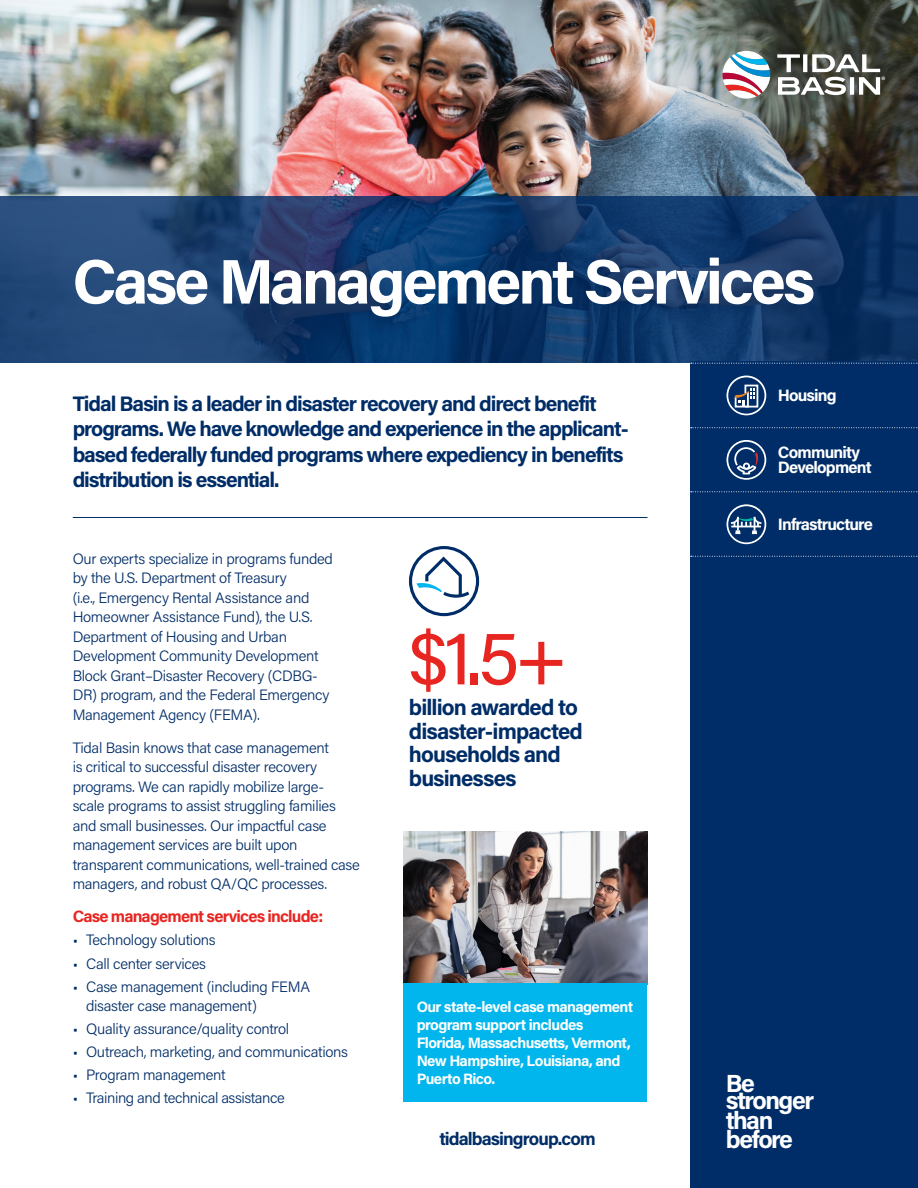
<style>
.page{position:relative;width:918px;height:1188px;background:#fff}
.page>*{position:absolute;margin:0;border:0;box-sizing:border-box;transform-origin:0 0}
.t1{font:76.5px "Acumin Pro";color:#e72621}
.t2{font:700 63px "Acumin Pro";letter-spacing:-.05em;color:#fff}
.t3{font:700 24.75px/18.5px "Acumin Pro";letter-spacing:-.06em;color:#fff}
.t4{font:700 22.2px/23.4px "Acumin Pro";letter-spacing:-.04em;color:#002d67}
.t5{font:700 21px/25.5px "Acumin Pro";letter-spacing:-.05em;color:#002d67}
.t6{font:700 18px "Acumin Pro";letter-spacing:-.05em;color:#002d67}
.t7{font:700 16.5px/15px "Acumin Pro";letter-spacing:-.05em;color:#fff}
.t8{font:700 16.5px "Acumin Pro";letter-spacing:-.05em;color:#e72621}
.t9{font:300 15px/19.5px "Acumin Pro";letter-spacing:-.02em;color:#002d67}
.t10{font:700 15px/18px "Acumin Pro";letter-spacing:-.04em;color:#fff}
.t11{font:10.5px "Acumin Pro";color:#fff}
</style>
<div class="page">
<img style="left:403px;top:832px;width:244px;height:151px">
<div style="left:403px;top:983px;width:244px;height:119px;background:#00b6ed"></div>
<img style="left:0;top:0;width:634px;height:196px">
<img style="left:634px;top:0;width:284px;height:196px">
<hr style="left:73px;top:517px;width:575px;height:1px;background:#002d67">
<div style="left:691px;top:362px;width:227px;height:826px;background:#002d67"></div>
<svg style="left:0;top:196px;width:918px;height:166px;background:#163c6c"></svg>
<svg style="left:777px;top:54px;width:103px;height:41px"></svg>
<svg style="left:723px;top:51px;width:47px;height:48px"></svg>
<svg style="left:409px;top:546px;width:70px;height:70px"></svg>
<svg style="left:691px;top:362px;width:227px;height:2px"></svg>
<svg style="left:726px;top:376px;width:40px;height:39px"></svg>
<svg style="left:691px;top:427px;width:227px;height:1px"></svg>
<svg style="left:691px;top:491px;width:227px;height:1px"></svg>
<svg style="left:691px;top:556px;width:227px;height:1px"></svg>
<svg style="left:726px;top:440px;width:40px;height:40px"></svg>
<svg style="left:726px;top:504px;width:40px;height:40px"></svg>
<p class="t11" style="left:881px;top:73px;width:5px">®</p>
<h2 class="t2" style="left:72px;top:237px;width:745px">Case Management Services</h2>
<h3 class="t5" style="left:73px;top:390px;width:558px">Tidal Basin is a leader in disaster recovery and direct benefit programs. We have knowledge and experience in the applicant&shy;based federally funded programs where expediency in benefits distribution is essential.</h3>
<p class="t7" style="left:778px;top:387px;width:60px">Housing</p>
<p class="t7" style="left:778px;top:444px;width:95px">Community<br>Development</p>
<p class="t7" style="left:778px;top:516px;width:97px">Infrastructure</p>
<p class="t9" style="left:73px;top:548px;width:262px">Our experts specialize in programs funded by the U.S. Department of Treasury<br>(i.e., Emergency Rental Assistance and Homeowner Assistance Fund), the U.S.<br>Department of Housing and Urban Development Community Development Block Grant–Disaster Recovery (CDBG-DR) program, and the Federal Emergency Management Agency (FEMA).</p>
<p class="t9" style="left:73px;top:737px;width:289px">Tidal Basin knows that case management<br>is critical to successful disaster recovery programs. We can rapidly mobilize large-<br>scale programs to assist struggling families and small businesses. Our impactful case management services are built upon transparent communications, well-trained case managers, and robust QA/QC processes.</p>
<p class="t8" style="left:73px;top:905px;width:252px">Case management services include:</p>
<p class="t9" style="left:73px;top:930px;width:144px">• Technology solutions</p>
<p class="t9" style="left:73px;top:953px;width:135px">• Call center services</p>
<p class="t9" style="left:86px;top:976px;width:225px;text-indent:-14px">• Case management (including FEMA disaster case management)</p>
<p class="t9" style="left:73px;top:1018px;width:218px">• Quality assurance/quality control</p>
<p class="t9" style="left:73px;top:1041px;width:277px">• Outreach, marketing, and communications</p>
<p class="t9" style="left:73px;top:1064px;width:155px">• Program management</p>
<p class="t9" style="left:73px;top:1087px;width:214px">• Training and technical assistance</p>
<h1 class="t1" style="left:409px;top:605px;width:161px">$1.5+</h1>
<h3 class="t4" style="left:409px;top:695px;width:176px">billion awarded to disaster-impacted households and businesses</h3>
<p class="t10" style="left:417px;top:997px;width:218px">Our state-level case management program support includes<br>Florida, Massachusetts, Vermont,<br>New Hampshire, Louisiana, and<br>Puerto Rico.</p>
<h3 class="t3" style="left:726px;top:1073px;width:90px">Be stronger than</h3>
<p class="t6" style="left:439px;top:1126px;width:158px">tidalbasingroup.com</p>
<h3 class="t3" style="left:726px;top:1129px;width:69px">before</h3>
</div>
